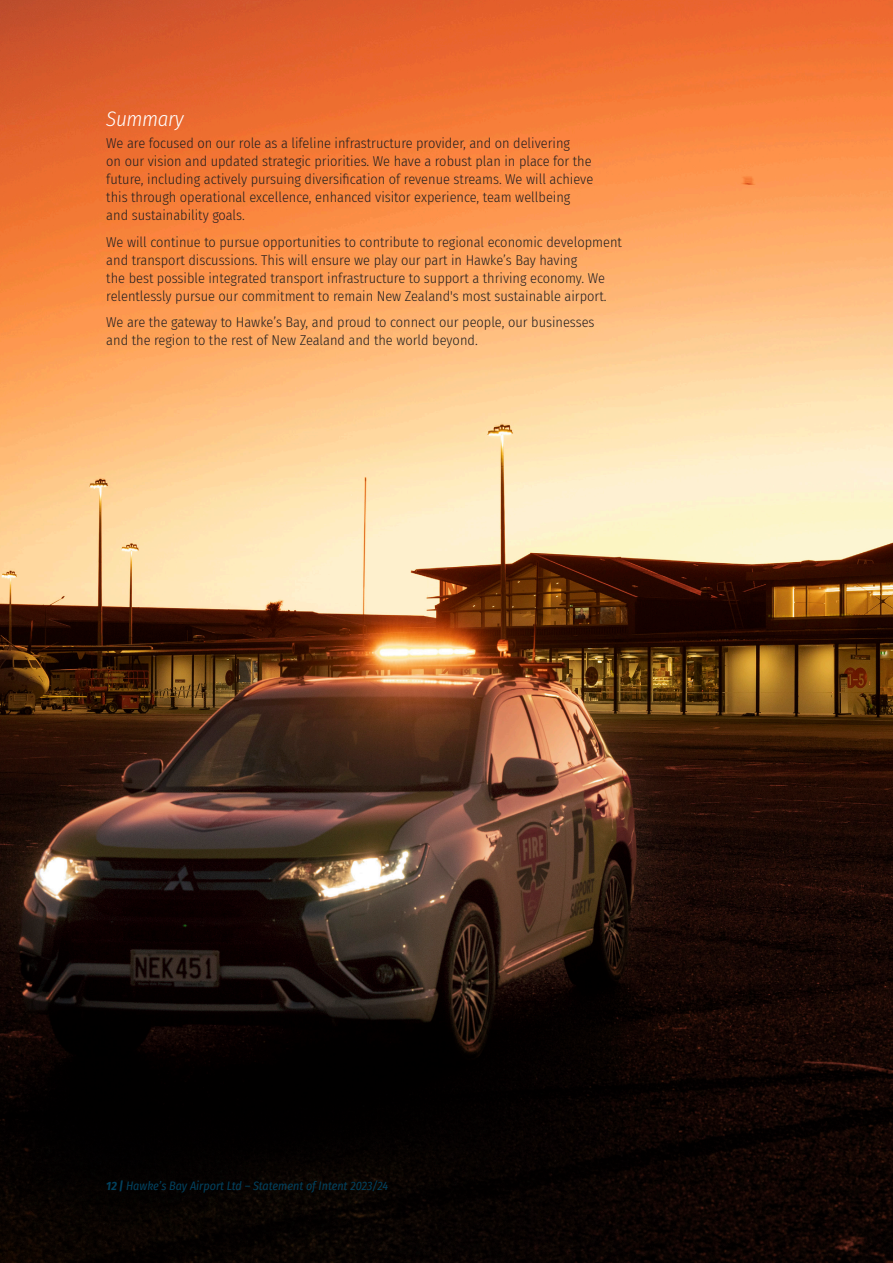
<style>
.page{position:relative;width:893px;height:1263px;background:#fff}
.page>*{position:absolute;margin:0;border:0;box-sizing:border-box;transform-origin:0 0}
.H2___Sub-heading{font:italic 300 21px "Fira Sans Condensed";letter-spacing:-.02em;color:#fff}
.Bodycopy{font:300 14.25px/18px "Fira Sans Condensed";color:#231f20}
.t1{font:italic 12px "Fira Sans Condensed";color:#02415e}
.s1{font-weight:700}
</style>
<div class="page">
<img style="left:0;top:0;width:893px;height:1263px">
<p class="H2___Sub-heading" style="left:106px;top:104px;width:79px">Summary</p>
<p class="Bodycopy" style="left:106px;top:134px;width:488px">We are focused on our role as a lifeline infrastructure provider, and on delivering<br>on our vision and updated strategic priorities. We have a robust plan in place for the future, including actively pursuing diversification of revenue streams. We will achieve this through operational excellence, enhanced visitor experience, team wellbeing and sustainability goals.</p>
<p class="Bodycopy" style="left:106px;top:233px;width:517px">We will continue to pursue opportunities to contribute to regional economic development and transport discussions. This will ensure we play our part in Hawke’s Bay having<br>the best possible integrated transport infrastructure to support a thriving economy. We relentlessly pursue our commitment to remain New Zealand's most sustainable airport.</p>
<p class="Bodycopy" style="left:106px;top:313px;width:490px">We are the gateway to Hawke’s Bay, and proud to connect our people, our businesses and the region to the rest of New Zealand and the world beyond.</p>
<p class="t1" style="left:106px;top:1176px;width:283px"><span class="s1">12 |</span> Hawke’s Bay Airport Ltd – Statement of Intent 2023/24</p>
</div>
